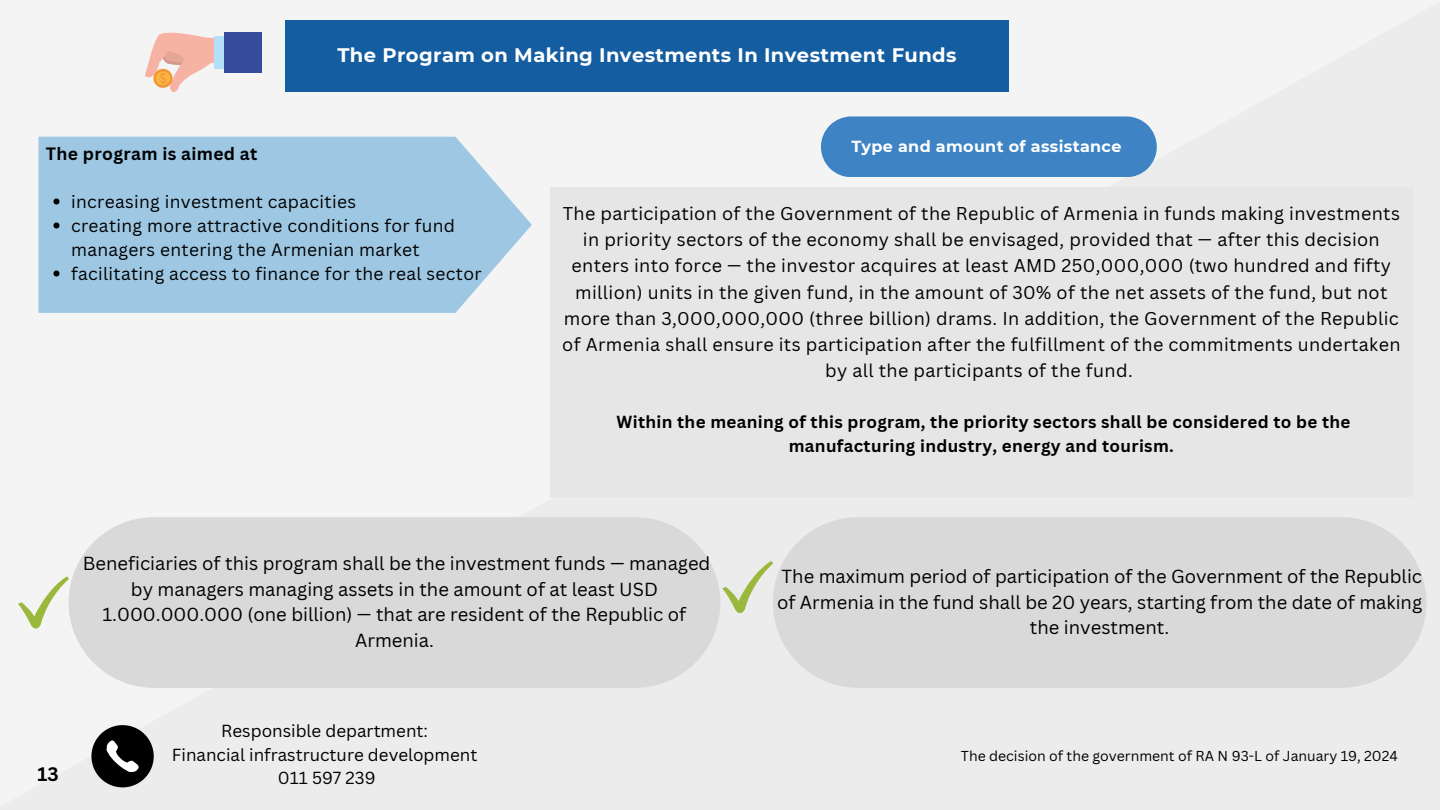
<style>
.page{position:relative;width:1440px;height:810px;background:#f4f4f4}
.page>*{position:absolute;margin:0;border:0;box-sizing:border-box;transform-origin:0 0}
.t1{font:700 19.6px "Montserrat";letter-spacing:.02em;color:#fff}
.t2{font:700 19px "Canva Sans";color:#000}
.t3{font:18.4px/25.5px "Canva Sans";color:#000;text-align:center}
.t4{font:18px/26.2px "Canva Sans";letter-spacing:.02em;color:#000;text-align:center}
.t5{font:17.4px/24px "Canva Sans";letter-spacing:.02em;color:#000}
.t6{font:700 17.4px "Canva Sans";letter-spacing:.02em;color:#000}
.t7{font:700 17px/24.8px "Canva Sans";letter-spacing:.02em;color:#000;text-align:center}
.t8{font:17px/23.2px "Canva Sans";color:#000;text-align:center}
.t9{font:700 16px "Montserrat";letter-spacing:.02em;color:#fff}
.t10{font:14px "Canva Sans";color:#000}
</style>
<div class="page">
<svg style="left:91px;top:725px;width:63px;height:62px;background:#4b4b4b"></svg>
<div style="left:285px;top:20px;width:724px;height:72px;background:#145da0"></div>
<div style="left:225px;top:32px;width:37px;height:40px;background:#364b9b"></div>
<svg style="left:144px;top:28px;width:104px;height:68px"></svg>
<svg style="left:38px;top:137px;width:494px;height:176px;background:#a3cae3"></svg>
<svg style="left:53px;top:199px;width:6px;height:6px"></svg>
<svg style="left:53px;top:223px;width:6px;height:6px"></svg>
<svg style="left:53px;top:271px;width:6px;height:6px"></svg>
<div style="left:821px;top:116px;width:336px;height:61px;background:#3e84c4"></div>
<div style="left:550px;top:187px;width:862px;height:309px;background:#e6e6e6"></div>
<div style="left:773px;top:517px;width:653px;height:171px;background:#d9d9d9;border-radius:85px"></div>
<div style="left:69px;top:517px;width:651px;height:171px;background:#d9d9d9;border-radius:85px"></div>
<svg style="left:722px;top:561px;width:51px;height:52px;background:#dbe1c9"></svg>
<svg style="left:18px;top:576px;width:51px;height:53px"></svg>
<h3 class="t1" style="left:337px;top:43px;width:621px">The Program on Making Investments In Investment Funds</h3>
<p class="t6" style="left:46px;top:141px;width:213px">The program is aimed at</p>
<p class="t5" style="left:71px;top:189px;width:286px">increasing investment capacities</p>
<p class="t5" style="left:71px;top:213px;width:386px">creating more attractive conditions for fund managers entering the Armenian market</p>
<h3 class="t5" style="left:71px;top:261px;width:412px">facilitating access to finance for the real sector</h3>
<h2 class="t9" style="left:851px;top:137px;width:272px">Type and amount of assistance</h2>
<h3 class="t4" style="left:562px;top:200px;width:840px">The participation of the Government of the Republic of Armenia in funds making investments in priority sectors of the economy shall be envisaged, provided that — after this decision enters into force — the investor acquires at least AMD 250,000,000 (two hundred and fifty million) units in the given fund, in the amount of 30% of the net assets of the fund, but not more than 3,000,000,000 (three billion) drams. In addition, the Government of the Republic of Armenia shall ensure its participation after the fulfillment of the commitments undertaken by all the participants of the fund.</h3>
<p class="t7" style="left:617px;top:409px;width:736px">Within the meaning of this program, the priority sectors shall be considered to be the manufacturing industry, energy and tourism.</p>
<p class="t3" style="left:83px;top:551px;width:629px">Beneficiaries of this program shall be the investment funds — managed by managers managing assets in the amount of at least USD 1.000.000.000 (one billion) — that are resident of the Republic of Armenia.</p>
<h2 class="t2" style="left:38px;top:761px;width:23px">13</h2>
<p class="t8" style="left:172px;top:719px;width:307px">Responsible department:<br>Financial infrastructure development<br>011 597 239</p>
<h2 class="t3" style="left:777px;top:563px;width:647px">The maximum period of participation of the Government of the Republic of Armenia in the fund shall be 20 years, starting from the date of making the investment.</h2>
<h1 class="t10" style="left:961px;top:746px;width:439px">The decision of the government of RA N 93-L of January 19, 2024</h1>
</div>
